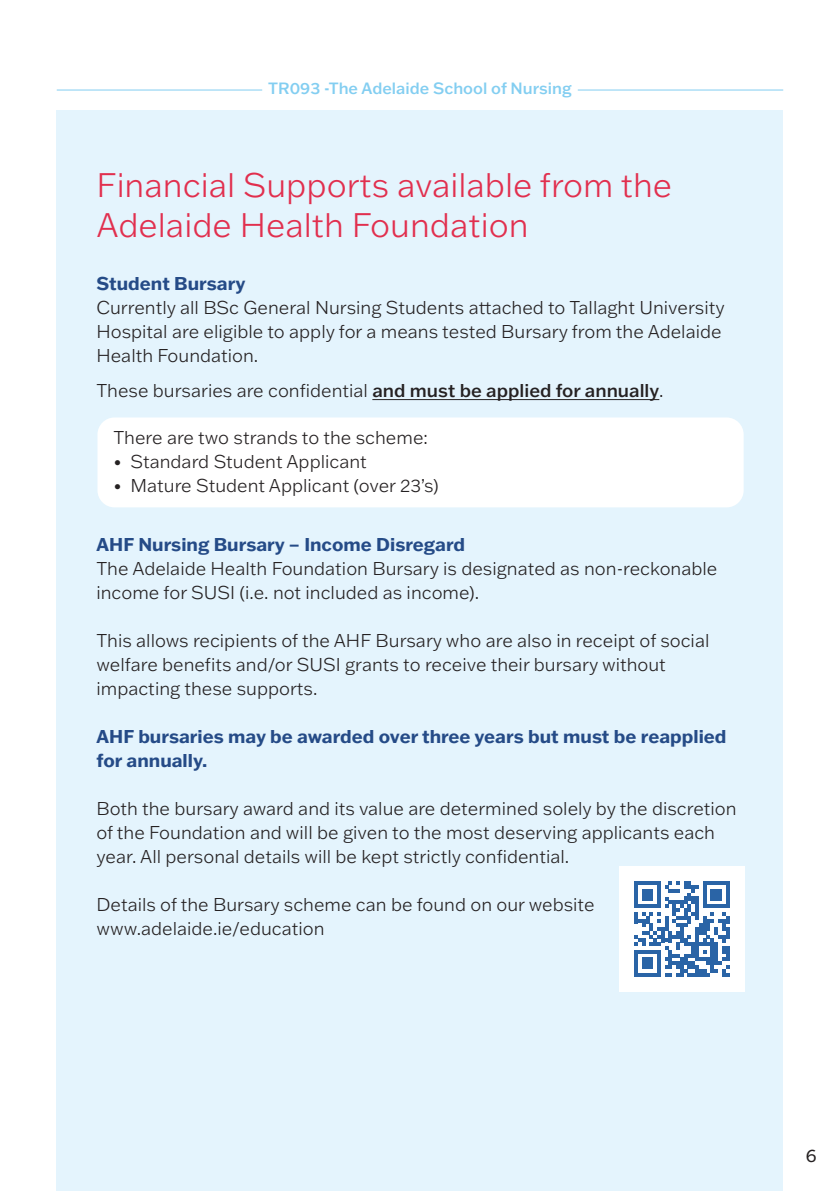
<style>
.page{position:relative;width:840px;height:1191px;background:#fff}
.page>*{position:absolute;margin:0;border:0;box-sizing:border-box;transform-origin:0 0}
.t1{font:300 33.4px/40px "Franklin Gothic ATF";color:#e12f4e}
.body{font:300 18.2px/24px "Franklin Gothic ATF";color:#252122}
.t2{font:700 18.2px/24px "Franklin Gothic ATF";color:#254b87}
.t3{font:18px "Franklin Gothic ATF";color:#252122}
.t4{font:500 16px "Franklin Gothic ATF";color:#83cef1}
.s1{font-weight:500}
</style>
<div class="page">
<hr style="left:577px;top:90px;width:205px;height:1px;background:#83cef1">
<hr style="left:57px;top:90px;width:205px;height:1px;background:#83cef1">
<div style="left:57px;top:121px;width:725px;height:1070px;background:#e4f4fd"></div>
<div style="left:97px;top:417px;width:646px;height:90px;background:#fff;border-radius:17px"></div>
<hr style="left:372px;top:399px;width:287px;height:1px;background:#252122">
<div style="left:618px;top:866px;width:126px;height:125px;background:#fff"></div>
<svg style="left:634px;top:881px;width:95px;height:95px"></svg>
<p class="t4" style="left:268px;top:78px;width:305px">TR093 -The Adelaide School of Nursing</p>
<p class="t1" style="left:96px;top:165px;width:577px">Financial Supports available from the<br>Adelaide Health Foundation</p>
<h2 class="t2" style="left:96px;top:271px;width:150px">Student Bursary</h2>
<p class="body" style="left:96px;top:295px;width:629px">Currently all BSc General Nursing Students attached to Tallaght University<br>Hospital are eligible to apply for a means tested Bursary from the Adelaide<br>Health Foundation.</p>
<p class="body" style="left:96px;top:378px;width:568px">These bursaries are confidential <span class="s1">and must be applied for annually</span>.</p>
<p class="body" style="left:113px;top:425px;width:316px">There are two strands to the scheme:</p>
<p class="body" style="left:113px;top:449px;width:255px">• Standard Student Applicant</p>
<p class="body" style="left:113px;top:473px;width:326px">• Mature Student Applicant (over 23’s)</p>
<h2 class="t2" style="left:96px;top:532px;width:370px">AHF Nursing Bursary – Income Disregard</h2>
<p class="body" style="left:96px;top:556px;width:622px">The Adelaide Health Foundation Bursary is designated as non-reckonable income for SUSI (i.e. not included as income).</p>
<p class="body" style="left:96px;top:628px;width:614px">This allows recipients of the AHF Bursary who are also in receipt of social welfare benefits and/or SUSI grants to receive their bursary without impacting these supports.</p>
<h2 class="t2" style="left:96px;top:724px;width:631px">AHF bursaries may be awarded over three years but must be reapplied for annually.</h2>
<p class="body" style="left:96px;top:796px;width:641px">Both the bursary award and its value are determined solely by the discretion of the Foundation and will be given to the most deserving applicants each year. All personal details will be kept strictly confidential.</p>
<p class="body" style="left:96px;top:892px;width:499px">Details of the Bursary scheme can be found on our website www.adelaide.ie/education</p>
<p class="t3" style="left:805px;top:1143px;width:12px">6</p>
</div>
